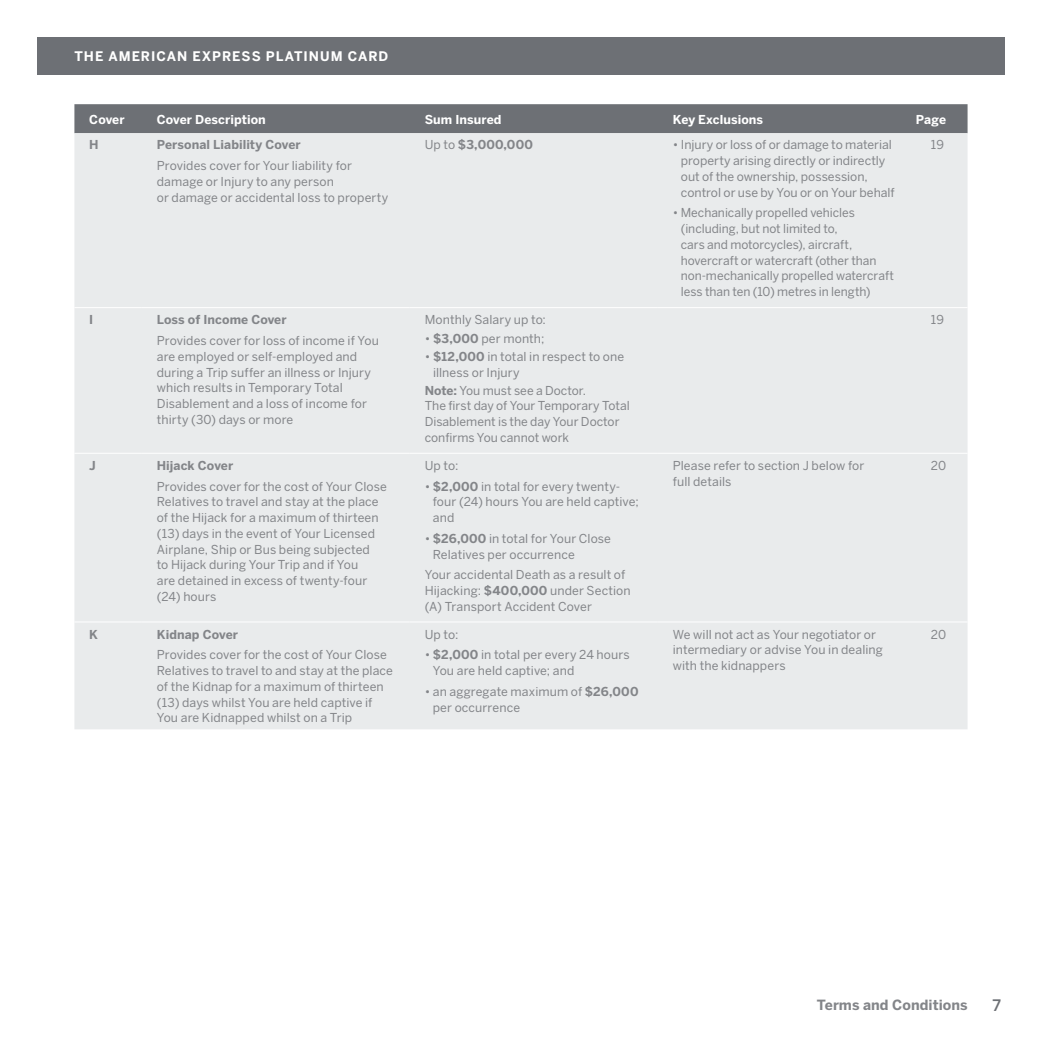
<style>
.page{position:relative;width:1042px;height:1042px;background:#fff}
.page>*{position:absolute;margin:0;border:0;box-sizing:border-box;transform-origin:0 0}
.t1{font:500 15.75px "Benton Sans";color:#6d7075}
.t2{font:700 14px "Benton Sans";letter-spacing:.005em;color:#838589}
.t3{font:700 13.12px "Benton Sans";letter-spacing:.075em;color:#fff}
.t4{font:12.25px/15.8px "Benton Sans";letter-spacing:.005em;color:#838589}
.t5{font:700 12.25px "Benton Sans";letter-spacing:.01em;color:#838589}
.t6{font:700 12.25px "Benton Sans";letter-spacing:.005em;color:#fff}
.s1{font-weight:400}
.s2{font-weight:700}
</style>
<div class="page">
<div style="left:37px;top:37px;width:968px;height:37px;background:#6d7075"></div>
<div style="left:74px;top:104px;width:893px;height:29px;background:#6d7075"></div>
<div style="left:74px;top:133px;width:893px;height:596px;background:#e9ebec"></div>
<hr style="left:74px;top:307px;width:68px;height:1px;background:#fff">
<hr style="left:74px;top:453px;width:68px;height:1px;background:#fff">
<hr style="left:74px;top:621px;width:68px;height:1px;background:#fff">
<hr style="left:142px;top:307px;width:268px;height:1px;background:#fff">
<hr style="left:142px;top:453px;width:268px;height:1px;background:#fff">
<hr style="left:142px;top:621px;width:268px;height:1px;background:#fff">
<hr style="left:410px;top:307px;width:248px;height:1px;background:#fff">
<hr style="left:410px;top:453px;width:248px;height:1px;background:#fff">
<hr style="left:410px;top:621px;width:248px;height:1px;background:#fff">
<hr style="left:658px;top:307px;width:309px;height:1px;background:#fff">
<hr style="left:658px;top:453px;width:309px;height:1px;background:#fff">
<hr style="left:658px;top:621px;width:309px;height:1px;background:#fff">
<p class="t3" style="left:74px;top:51px;width:315px">THE AMERICAN EXPRESS PLATINUM CARD</p>
<p class="t6" style="left:89px;top:115px;width:37px">Cover</p>
<p class="t6" style="left:157px;top:115px;width:111px">Cover Description</p>
<p class="t6" style="left:425px;top:115px;width:78px">Sum Insured</p>
<p class="t6" style="left:673px;top:115px;width:92px">Key Exclusions</p>
<p class="t6" style="left:916px;top:115px;width:32px">Page</p>
<p class="t5" style="left:89px;top:141px;width:11px">H</p>
<p class="t5" style="left:157px;top:141px;width:145px">Personal Liability Cover</p>
<p class="t4" style="left:157px;top:159px;width:233px">Provides cover for Your liability for damage or Injury to any person<br>or damage or accidental loss to property</p>
<p class="t5" style="left:425px;top:141px;width:110px"><span class="s1">Up to</span> $3,000,000</p>
<p class="t4" style="left:681px;top:139px;width:215px;text-indent:-8px">• Injury or loss of or damage to material property arising directly or indirectly out of the ownership, possession, control or use by You or on Your behalf</p>
<p class="t4" style="left:681px;top:206px;width:215px;text-indent:-8px">• Mechanically propelled vehicles (including, but not limited to,<br>cars and motorcycles), aircraft, hovercraft or watercraft (other than non-mechanically propelled watercraft less than ten (10) metres in length)</p>
<p class="t4" style="left:931px;top:139px;width:15px">19</p>
<p class="t5" style="left:89px;top:315px;width:6px">I</p>
<p class="t5" style="left:157px;top:315px;width:131px">Loss of Income Cover</p>
<p class="t4" style="left:157px;top:334px;width:224px">Provides cover for loss of income if You are employed or self-employed and during a Trip suffer an illness or Injury which results in Temporary Total Disablement and a loss of income for thirty (30) days or more</p>
<p class="t5" style="left:89px;top:461px;width:8px">J</p>
<p class="t5" style="left:157px;top:461px;width:78px">Hijack Cover</p>
<p class="t4" style="left:157px;top:480px;width:231px">Provides cover for the cost of Your Close Relatives to travel and stay at the place of the Hijack for a maximum of thirteen (13) days in the event of Your Licensed Airplane, Ship or Bus being subjected<br>to Hijack during Your Trip and if You<br>are detained in excess of twenty-four (24) hours</p>
<p class="t5" style="left:89px;top:630px;width:10px">K</p>
<p class="t5" style="left:157px;top:630px;width:83px">Kidnap Cover</p>
<p class="t4" style="left:157px;top:648px;width:238px">Provides cover for the cost of Your Close Relatives to travel to and stay at the place of the Kidnap for a maximum of thirteen (13) days whilst You are held captive if You are Kidnapped whilst on a Trip</p>
<p class="t4" style="left:425px;top:313px;width:123px">Monthly Salary up to:</p>
<p class="t4" style="left:425px;top:332px;width:121px">• <span class="s2">$3,000</span> per month;</p>
<p class="t4" style="left:433px;top:350px;width:193px;text-indent:-8px">• <span class="s2">$12,000</span> in total in respect to one illness or Injury</p>
<p class="t4" style="left:425px;top:384px;width:207px"><span class="s2">Note:</span> You must see a Doctor.<br>The first day of Your Temporary Total<br>Disablement is the day Your Doctor confirms You cannot work</p>
<p class="t4" style="left:425px;top:459px;width:35px">Up to:</p>
<p class="t4" style="left:433px;top:480px;width:208px;text-indent:-8px">• <span class="s2">$2,000</span> in total for every twenty&shy;four (24) hours You are held captive; and</p>
<p class="t4" style="left:433px;top:532px;width:180px;text-indent:-8px">• <span class="s2">$26,000</span> in total for Your Close<br>Relatives per occurrence</p>
<p class="t4" style="left:425px;top:568px;width:207px">Your accidental Death as a result of<br>Hijacking: <span class="s2">$400,000</span> under Section (A) Transport Accident Cover</p>
<p class="t4" style="left:425px;top:628px;width:35px">Up to:</p>
<p class="t4" style="left:433px;top:648px;width:198px;text-indent:-8px">• <span class="s2">$2,000</span> in total per every 24 hours<br>You are held captive; and</p>
<p class="t4" style="left:433px;top:685px;width:207px;text-indent:-8px">• an aggregate maximum of <span class="s2">$26,000 </span>per occurrence</p>
<p class="t4" style="left:931px;top:313px;width:15px">19</p>
<p class="t4" style="left:673px;top:459px;width:193px">Please refer to section J below for full details</p>
<p class="t4" style="left:931px;top:459px;width:17px">20</p>
<p class="t4" style="left:673px;top:628px;width:212px">We will not act as Your negotiator or intermediary or advise You in dealing with the kidnappers</p>
<p class="t4" style="left:931px;top:628px;width:17px">20</p>
<p class="t2" style="left:817px;top:1000px;width:152px">Terms and Conditions</p>
<p class="t1" style="left:992px;top:997px;width:10px">7</p>
</div>
